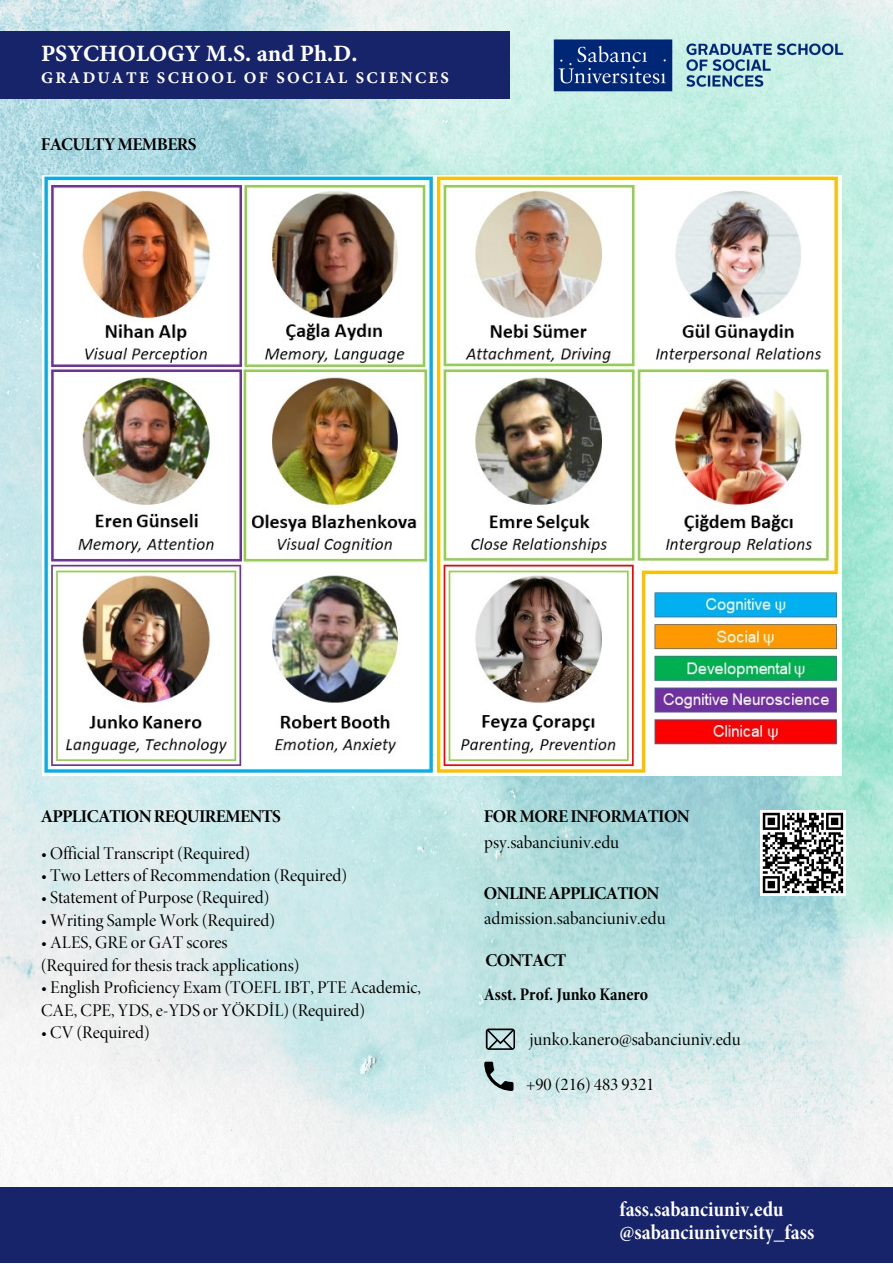
<style>
.page{position:relative;width:893px;height:1264px;background:#fff}
.page>*{position:absolute;margin:0;border:0;box-sizing:border-box;transform-origin:0 0}
.t1{font:23.4px "Minion Pro Bold Capt";color:#fff}
.t2{font:21.45px/23.5px "Minion Pro Bold Cn Subh";color:#fff}
.t3{font:18px/22.5px "Minion Pro Disp";color:#000}
.t4{font:18px "Minion Pro Bold Subh";letter-spacing:-.035em;color:#000}
.t5{font:18px "Minion Pro Bold Cn Subh";color:#000}
.t6{font:16.35px "Minion Pro Bold Capt";letter-spacing:.14em;color:#fff}
</style>
<div class="page">
<img style="left:0;top:0;width:892px;height:1187px">
<svg style="left:486px;top:1028px;width:29px;height:21px"></svg>
<svg style="left:484px;top:1061px;width:29px;height:29px"></svg>
<div style="left:0;top:1187px;width:892px;height:75px;background:#182469"></div>
<img style="left:497px;top:14px;width:395px;height:103px">
<img style="left:42px;top:176px;width:799px;height:599px">
<img style="left:760px;top:810px;width:85px;height:85px">
<div style="left:0;top:31px;width:509px;height:68px;background:#182469"></div>
<p class="t1" style="left:41px;top:44px;width:318px">PSYCHOLOGY M.S. and Ph.D.</p>
<p class="t6" style="left:41px;top:71px;width:409px">GRADUATE SCHOOL OF SOCIAL SCIENCES</p>
<p class="t4" style="left:41px;top:137px;width:157px">FACULTY MEMBERS</p>
<p class="t4" style="left:41px;top:809px;width:242px">APPLICATION REQUIREMENTS</p>
<p class="t4" style="left:484px;top:809px;width:207px">FOR MORE INFORMATION</p>
<p class="t3" style="left:484px;top:832px;width:136px">psy.sabanciuniv.edu</p>
<p class="t4" style="left:484px;top:886px;width:177px">ONLINE APPLICATION</p>
<p class="t3" style="left:484px;top:908px;width:183px">admission.sabanciuniv.edu</p>
<p class="t4" style="left:485px;top:953px;width:82px">CONTACT</p>
<p class="t5" style="left:484px;top:986px;width:165px">Asst. Prof. Junko Kanero</p>
<p class="t3" style="left:529px;top:1029px;width:213px">junko.kanero@sabanciuniv.edu</p>
<p class="t3" style="left:526px;top:1074px;width:130px">+90 (216) 483 9321</p>
<p class="t3" style="left:41px;top:843px;width:210px">• Official Transcript (Required)</p>
<p class="t3" style="left:41px;top:865px;width:307px">• Two Letters of Recommendation (Required)</p>
<p class="t3" style="left:41px;top:888px;width:230px">• Statement of Purpose (Required)</p>
<p class="t3" style="left:41px;top:910px;width:235px">• Writing Sample Work (Required)</p>
<p class="t3" style="left:41px;top:933px;width:260px">• ALES, GRE or GAT scores (Required for thesis track applications)</p>
<p class="t3" style="left:41px;top:978px;width:381px">• English Proficiency Exam (TOEFL IBT, PTE Academic,<br>CAE, CPE, YDS, e-YDS or YÖKDİL) (Required)</p>
<p class="t3" style="left:41px;top:1023px;width:110px">• CV (Required)</p>
<p class="t2" style="left:619px;top:1198px;width:196px">fass.sabanciuniv.edu @sabanciuniversity_fass</p>
</div>
